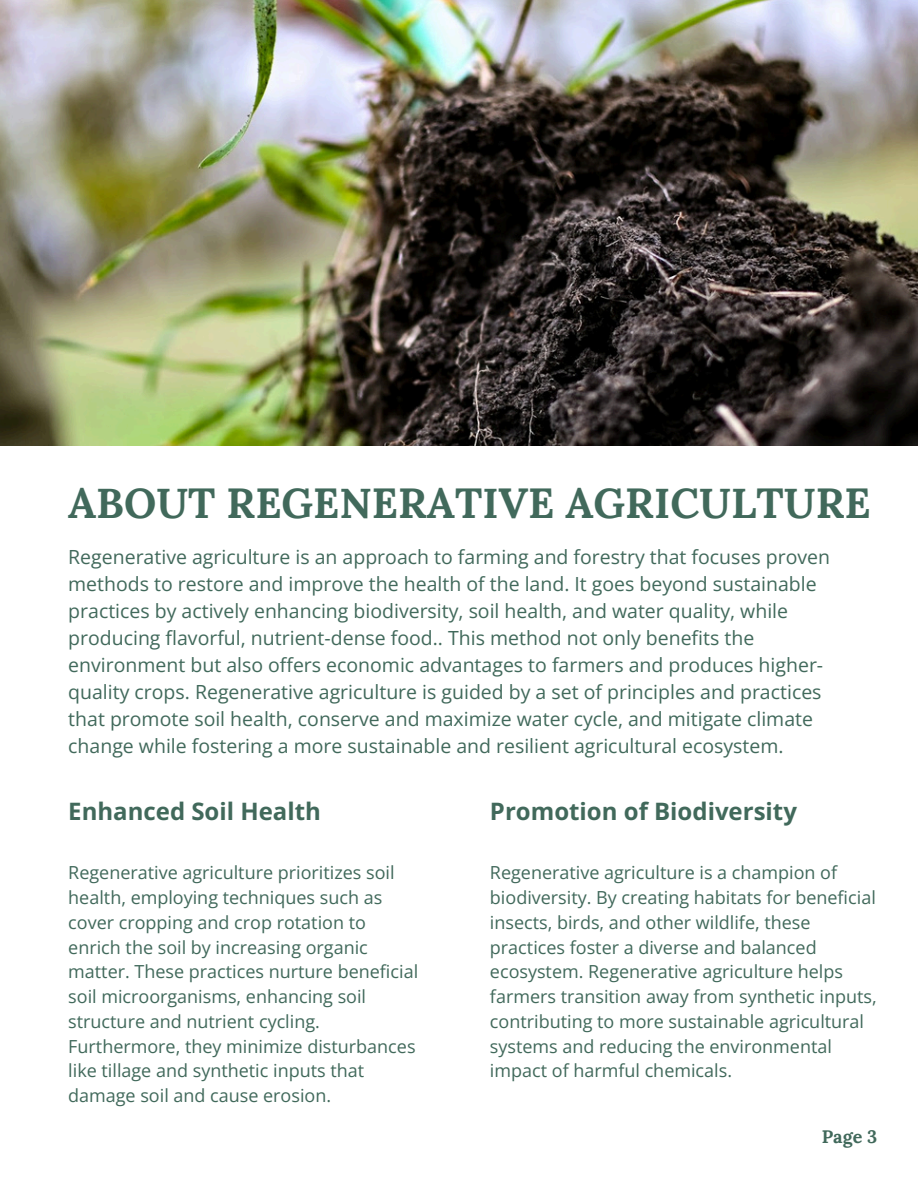
<style>
.page{position:relative;width:918px;height:1188px;background:#fff}
.page>*{position:absolute;margin:0;border:0;box-sizing:border-box;transform-origin:0 0}
.t1{font:700 42px "Lora";color:#41695b}
.t2{font:700 24px "Open Sans";color:#41695b}
.t3{font:19.5px/27px "Open Sans";color:#41695b}
.t4{font:18px/24.8px "Open Sans";color:#41695b}
.t5{font:700 18px "Lora";color:#41695b}
</style>
<div class="page">
<img style="left:0;top:0;width:918px;height:446px">
<h1 class="t1" style="left:68px;top:476px;width:804px">ABOUT REGENERATIVE AGRICULTURE</h1>
<p class="t3" style="left:68px;top:543px;width:763px">Regenerative agriculture is an approach to farming and forestry that focuses proven methods to restore and improve the health of the land. It goes beyond sustainable practices by actively enhancing biodiversity, soil health, and water quality, while producing flavorful, nutrient-dense food.. This method not only benefits the environment but also offers economic advantages to farmers and produces higher&shy;quality crops. Regenerative agriculture is guided by a set of principles and practices that promote soil health, conserve and maximize water cycle, and mitigate climate change while fostering a more sustainable and resilient agricultural ecosystem.</p>
<h2 class="t2" style="left:68px;top:794px;width:254px">Enhanced Soil Health</h2>
<p class="t4" style="left:68px;top:860px;width:351px">Regenerative agriculture prioritizes soil health, employing techniques such as cover cropping and crop rotation to enrich the soil by increasing organic matter. These practices nurture beneficial soil microorganisms, enhancing soil structure and nutrient cycling.<br>Furthermore, they minimize disturbances like tillage and synthetic inputs that damage soil and cause erosion.</p>
<h2 class="t2" style="left:490px;top:794px;width:309px">Promotion of Biodiversity</h2>
<p class="t4" style="left:490px;top:860px;width:388px">Regenerative agriculture is a champion of biodiversity. By creating habitats for beneficial insects, birds, and other wildlife, these practices foster a diverse and balanced ecosystem. Regenerative agriculture helps farmers transition away from synthetic inputs, contributing to more sustainable agricultural systems and reducing the environmental impact of harmful chemicals.</p>
<h3 class="t5" style="left:822px;top:1125px;width:57px">Page 3</h3>
</div>
